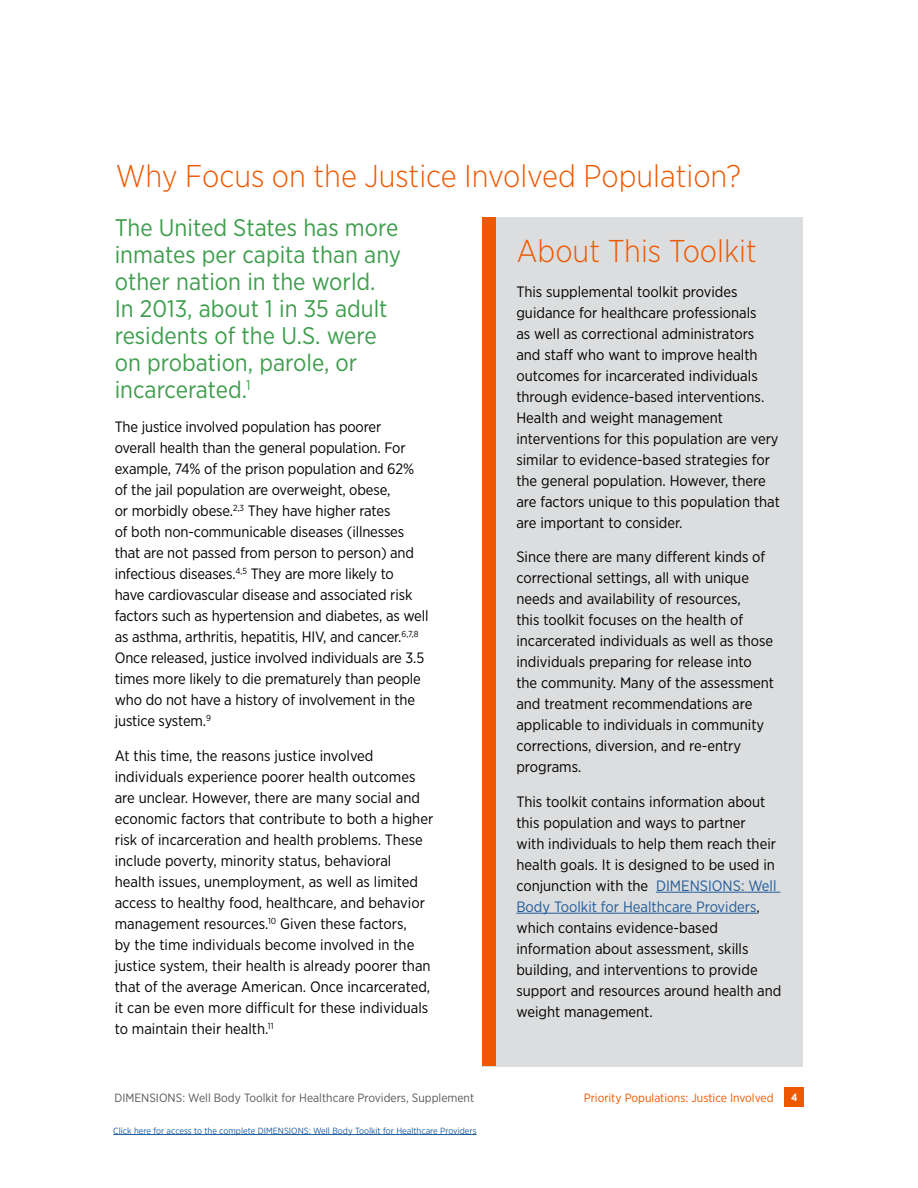
<style>
.page{position:relative;width:918px;height:1188px;background:#fff}
.page>*{position:absolute;margin:0;border:0;box-sizing:border-box;transform-origin:0 0}
.t1{font:300 31.5px "Gotham Narrow";color:#ee5800}
.t2{font:24px/27px "Gotham Narrow";color:#3e9e4c}
.t3{font:15px/21px "Gotham Narrow";color:#000}
.t4{font:12px "Gotham Narrow";color:#58595b}
.t5{font:12px "Gotham Narrow";color:#ee5800}
.t6{font:700 10.5px "Gotham Narrow";color:#fff}
.t7{font:9px "Gotham Narrow";color:#215e9e}
.s1{color:#215e9e}
</style>
<div class="page">
<div style="left:785px;top:1088px;width:19px;height:19px;background:#ee5800"></div>
<hr style="left:113px;top:1134px;width:364px;height:1px;background:#215e9e">
<div style="left:483px;top:217px;width:320px;height:849px;background:#dcddde"></div>
<hr style="left:656px;top:892px;width:124px;height:1px;background:#215e9e">
<hr style="left:516px;top:913px;width:241px;height:1px;background:#215e9e">
<div style="left:483px;top:217px;width:13px;height:849px;background:#ee5800"></div>
<h1 class="t1" style="left:116px;top:157px;width:627px">Why Focus on the Justice Involved Population?</h1>
<h2 class="t2" style="left:115px;top:214px;width:288px">The United States has more inmates per capita than any other nation in the world.<br>In 2013, about 1 in 35 adult residents of the U.S. were on probation, parole, or incarcerated.<sup>1</sup></h2>
<p class="t3" style="left:115px;top:416px;width:315px">The justice involved population has poorer<br>overall health than the general population. For example, 74% of the prison population and 62% of the jail population are overweight, obese,<br>or morbidly obese.<sup>2,3</sup> They have higher rates<br>of both non-communicable diseases (illnesses that are not passed from person to person) and infectious diseases.<sup>4,5</sup> They are more likely to<br>have cardiovascular disease and associated risk factors such as hypertension and diabetes, as well as asthma, arthritis, hepatitis, HIV, and cancer.<sup>6,7,8<br></sup>Once released, justice involved individuals are 3.5 times more likely to die prematurely than people who do not have a history of involvement in the justice system.<sup>9</sup></p>
<p class="t3" style="left:115px;top:745px;width:320px">At this time, the reasons justice involved individuals experience poorer health outcomes are unclear. However, there are many social and economic factors that contribute to both a higher risk of incarceration and health problems. These include poverty, minority status, behavioral health issues, unemployment, as well as limited access to healthy food, healthcare, and behavior management resources.<sup>10</sup> Given these factors,<br>by the time individuals become involved in the justice system, their health is already poorer than that of the average American. Once incarcerated, it can be even more difficult for these individuals to maintain their health.<sup>11</sup></p>
<h1 class="t1" style="left:516px;top:232px;width:242px">About This Toolkit</h1>
<p class="t3" style="left:516px;top:281px;width:265px">This supplemental toolkit provides guidance for healthcare professionals<br>as well as correctional administrators and staff who want to improve health outcomes for incarcerated individuals through evidence-based interventions.<br>Health and weight management interventions for this population are very similar to evidence-based strategies for the general population. However, there are factors unique to this population that are important to consider.</p>
<p class="t3" style="left:516px;top:546px;width:259px">Since there are many different kinds of correctional settings, all with unique needs and availability of resources,<br>this toolkit focuses on the health of incarcerated individuals as well as those individuals preparing for release into the community. Many of the assessment and treatment recommendations are applicable to individuals in community corrections, diversion, and re-entry programs.</p>
<p class="t3" style="left:516px;top:791px;width:267px">This toolkit contains information about this population and ways to partner<br>with individuals to help them reach their health goals. It is designed to be used in conjunction with the <span class="s1">DIMENSIONS: Well Body Toolkit for Healthcare Providers</span>, which contains evidence-based information about assessment, skills building, and interventions to provide support and resources around health and weight management.</p>
<p class="t4" style="left:114px;top:1090px;width:361px">DIMENSIONS: Well Body Toolkit for Healthcare Providers, Supplement</p>
<p class="t5" style="left:584px;top:1090px;width:191px">Priority Populations: Justice Involved</p>
<p class="t6" style="left:791px;top:1091px;width:8px">4</p>
<p class="t7" style="left:113px;top:1125px;width:365px">Click here for access to the complete DIMENSIONS: Well Body Toolkit for Healthcare Providers</p>
</div>
